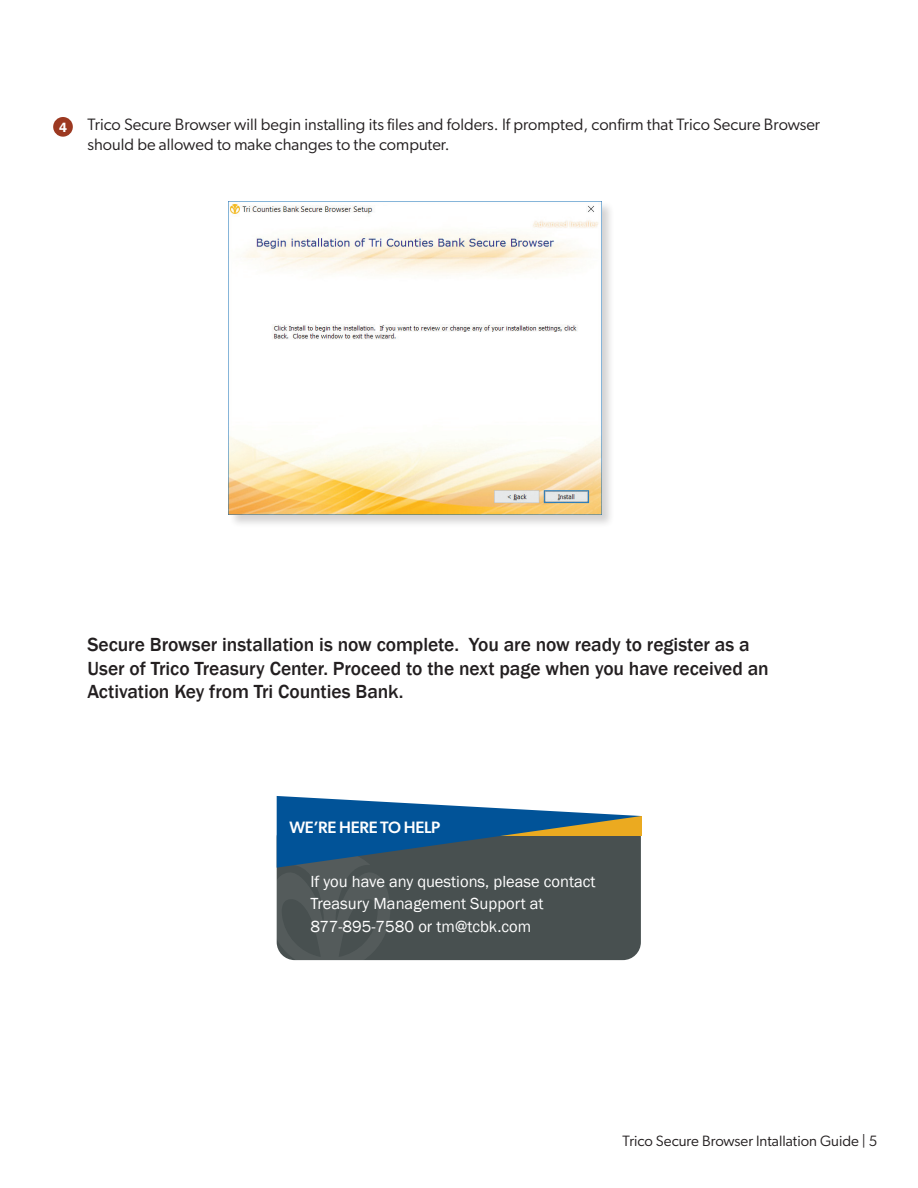
<style>
.page{position:relative;width:918px;height:1188px;background:#fff}
.page>*{position:absolute;margin:0;border:0;box-sizing:border-box;transform-origin:0 0}
.t1{font:500 19.5px/23.4px "Franklin Gothic";letter-spacing:-.005em;color:#231f20}
.t2{font:16.5px/19.8px "Gibson";color:#231f20}
.pullout{font:16.5px/22.5px "Franklin Gothic";color:#fff}
.Pullout_title{font:500 16.5px "Gibson";letter-spacing:-.015em;color:#fff}
.t3{font:15px "Gibson";color:#231f20}
.t4{font:600 13.5px "Franklin Gothic";color:#fff}
</style>
<div class="page">
<div style="left:228px;top:201px;width:387px;height:328px;background:#231f20;opacity:.2"></div>
<img style="left:229px;top:201px;width:373px;height:314px">
<div style="left:53px;top:117px;width:20px;height:20px;background:#9c3921;border-radius:50%"></div>
<svg style="left:277px;top:796px;width:364px;height:165px;background:#4a5f6b"></svg>
<p class="t4" style="left:59px;top:119px;width:9px">4</p>
<p class="t2" style="left:87px;top:114px;width:734px">Trico Secure Browser will begin installing its files and folders. If prompted, confirm that Trico Secure Browser should be allowed to make changes to the computer.</p>
<p class="t1" style="left:87px;top:633px;width:683px">Secure Browser installation is now complete. You are now ready to register as a<br>User of Trico Treasury Center. Proceed to the next page when you have received an<br>Activation Key from Tri Counties Bank.</p>
<p class="Pullout_title" style="left:289px;top:818px;width:152px">WE’RE HERE TO HELP</p>
<p class="pullout" style="left:310px;top:870px;width:287px">If you have any questions, please contact<br>Treasury Management Support at<br>877-895-7580 or tm@tcbk.com</p>
<p class="t3" style="left:623px;top:1132px;width:256px">Trico Secure Browser Intallation Guide | 5</p>
</div>
